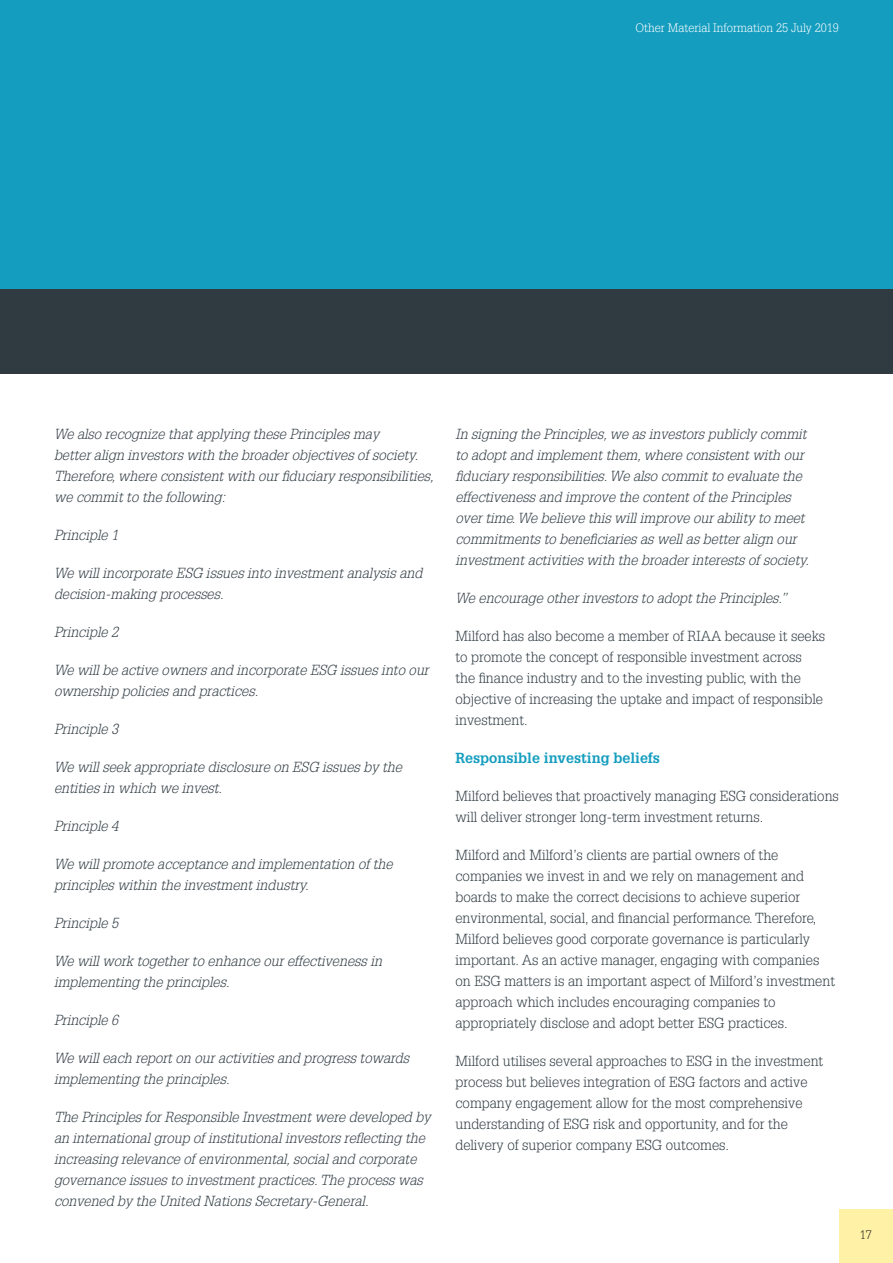
<style>
.page{position:relative;width:893px;height:1263px;background:#fff}
.page>*{position:absolute;margin:0;border:0;box-sizing:border-box;transform-origin:0 0}
.t1{font:italic 300 14.25px/21px "Glypha";color:#2f3b41}
.t2{font:300 14.25px/21px "Glypha";color:#2f3b41}
.t3{font:700 14.25px "Glypha";color:#149dbf}
.t4{font:300 12px "Glypha";color:#fff}
.t5{font:300 12px "Glypha";color:#231f20}
</style>
<div class="page">
<div style="left:839px;top:1209px;width:54px;height:54px;background:#fff1a5"></div>
<div style="left:0;top:289px;width:893px;height:85px;background:#2f3b41"></div>
<div style="left:0;top:0;width:893px;height:289px;background:#149dbf"></div>
<p class="t4" style="left:635px;top:21px;width:205px">Other Material Information 25 July 2019</p>
<p class="t1" style="left:54px;top:424px;width:381px">We also recognize that applying these Principles may<br>better align investors with the broader objectives of society.<br>Therefore, where consistent with our fiduciary responsibilities, we commit to the following:</p>
<p class="t1" style="left:54px;top:525px;width:66px">Principle 1</p>
<p class="t1" style="left:54px;top:563px;width:370px">We will incorporate ESG issues into investment analysis and decision-making processes.</p>
<p class="t1" style="left:54px;top:622px;width:66px">Principle 2</p>
<p class="t1" style="left:54px;top:660px;width:376px">We will be active owners and incorporate ESG issues into our ownership policies and practices.</p>
<p class="t1" style="left:54px;top:719px;width:66px">Principle 3</p>
<p class="t1" style="left:54px;top:757px;width:349px">We will seek appropriate disclosure on ESG issues by the entities in which we invest.</p>
<p class="t1" style="left:54px;top:816px;width:66px">Principle 4</p>
<p class="t1" style="left:54px;top:854px;width:340px">We will promote acceptance and implementation of the principles within the investment industry.</p>
<p class="t1" style="left:54px;top:913px;width:66px">Principle 5</p>
<p class="t1" style="left:54px;top:951px;width:329px">We will work together to enhance our effectiveness in implementing the principles.</p>
<p class="t1" style="left:54px;top:1010px;width:66px">Principle 6</p>
<p class="t1" style="left:54px;top:1048px;width:357px">We will each report on our activities and progress towards implementing the principles.</p>
<p class="t1" style="left:54px;top:1107px;width:378px">The Principles for Responsible Investment were developed by an international group of institutional investors reflecting the increasing relevance of environmental, social and corporate governance issues to investment practices. The process was convened by the United Nations Secretary-General.</p>
<p class="t1" style="left:455px;top:424px;width:355px">In signing the Principles, we as investors publicly commit to adopt and implement them, where consistent with our fiduciary responsibilities. We also commit to evaluate the effectiveness and improve the content of the Principles over time. We believe this will improve our ability to meet commitments to beneficiaries as well as better align our investment activities with the broader interests of society.</p>
<p class="t1" style="left:455px;top:588px;width:333px">We encourage other investors to adopt the Principles.”</p>
<p class="t2" style="left:455px;top:626px;width:371px">Milford has also become a member of RIAA because it seeks to promote the concept of responsible investment across<br>the finance industry and to the investing public, with the objective of increasing the uptake and impact of responsible investment.</p>
<p class="t3" style="left:455px;top:749px;width:206px">Responsible investing beliefs</p>
<p class="t2" style="left:455px;top:786px;width:385px">Milford believes that proactively managing ESG considerations will deliver stronger long-term investment returns.</p>
<p class="t2" style="left:455px;top:845px;width:381px">Milford and Milford’s clients are partial owners of the companies we invest in and we rely on management and boards to make the correct decisions to achieve superior environmental, social, and financial performance. Therefore, Milford believes good corporate governance is particularly important. As an active manager, engaging with companies on ESG matters is an important aspect of Milford’s investment approach which includes encouraging companies to appropriately disclose and adopt better ESG practices.</p>
<p class="t2" style="left:455px;top:1051px;width:369px">Milford utilises several approaches to ESG in the investment process but believes integration of ESG factors and active company engagement allow for the most comprehensive understanding of ESG risk and opportunity, and for the delivery of superior company ESG outcomes.</p>
<p class="t5" style="left:860px;top:1228px;width:13px">17</p>
</div>
